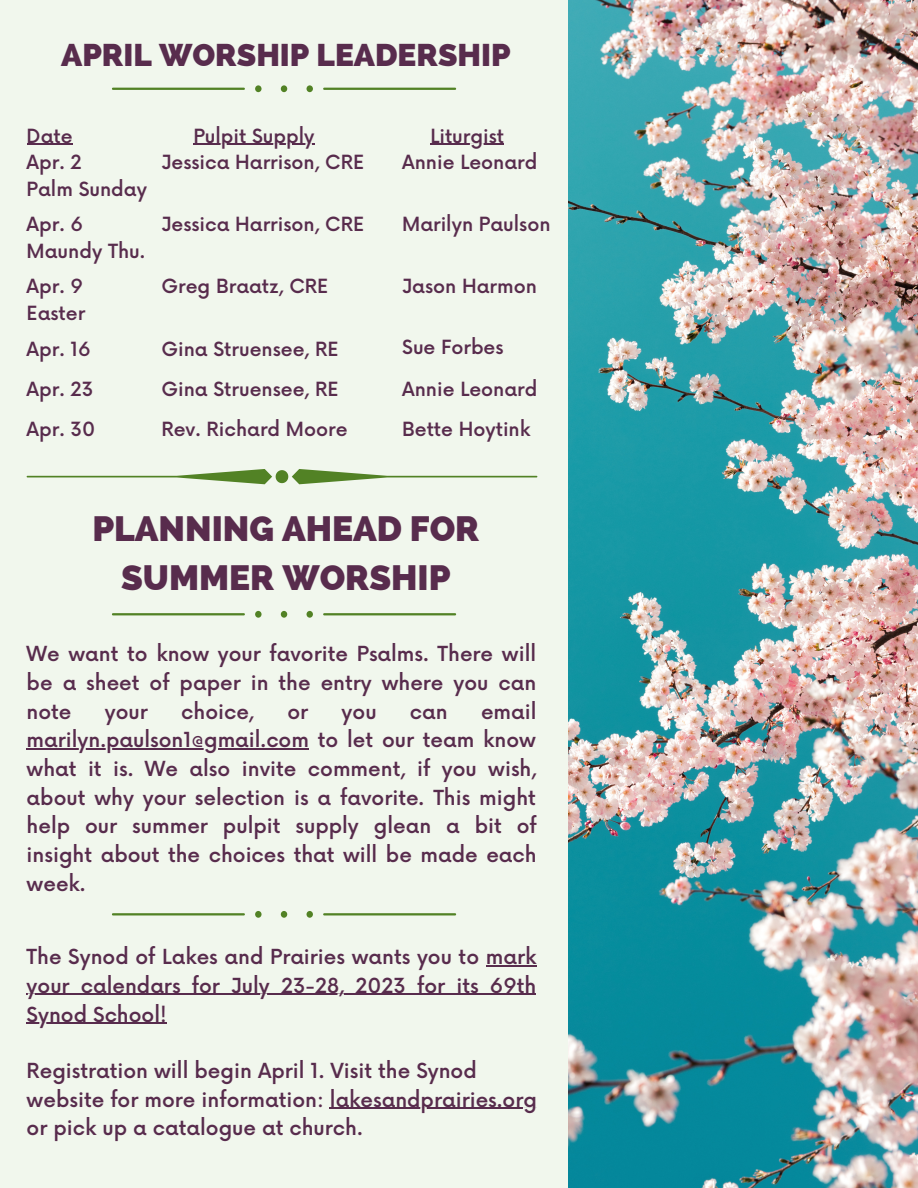
<style>
.page{position:relative;width:918px;height:1188px;background:#f1f7ed}
.page>*{position:absolute;margin:0;border:0;box-sizing:border-box;transform-origin:0 0}
.t1{font:800 35.25px/48.3px "Raleway";color:#582c4d;text-align:center}
.t2{font:800 31.5px "Raleway";color:#582c4d}
.t3{font:500 20.25px/28.7px "Now";color:#582c4d;text-align:justify}
.t4{font:500 19.05px/27px "Now";color:#582c4d}
</style>
<div class="page">
<img style="left:568px;top:0;width:350px;height:1188px">
<hr style="left:112px;top:88px;width:133px;height:2px;background:#528225">
<hr style="left:323px;top:88px;width:133px;height:2px;background:#528225">
<div style="left:281px;top:85px;width:6px;height:7px;background:#528225;border-radius:50%"></div>
<div style="left:255px;top:85px;width:7px;height:7px;background:#528225;border-radius:50%"></div>
<div style="left:307px;top:85px;width:6px;height:7px;background:#528225;border-radius:50%"></div>
<hr style="left:112px;top:613px;width:133px;height:2px;background:#528225">
<hr style="left:323px;top:613px;width:133px;height:2px;background:#528225">
<div style="left:281px;top:611px;width:6px;height:7px;background:#528225;border-radius:50%"></div>
<div style="left:255px;top:611px;width:7px;height:7px;background:#528225;border-radius:50%"></div>
<div style="left:307px;top:611px;width:6px;height:7px;background:#528225;border-radius:50%"></div>
<svg style="left:27px;top:469px;width:510px;height:15px"></svg>
<hr style="left:27px;top:144px;width:46px;height:1px;background:#582c4d">
<hr style="left:193px;top:144px;width:122px;height:1px;background:#582c4d">
<hr style="left:430px;top:144px;width:74px;height:1px;background:#582c4d">
<hr style="left:27px;top:748px;width:282px;height:2px;background:#582c4d">
<hr style="left:486px;top:965px;width:50px;height:1px;background:#582c4d">
<hr style="left:27px;top:994px;width:509px;height:1px;background:#582c4d">
<hr style="left:27px;top:1023px;width:140px;height:1px;background:#582c4d">
<hr style="left:330px;top:1108px;width:207px;height:1px;background:#582c4d">
<hr style="left:112px;top:913px;width:133px;height:2px;background:#528225">
<hr style="left:323px;top:913px;width:133px;height:2px;background:#528225">
<div style="left:281px;top:911px;width:6px;height:7px;background:#528225;border-radius:50%"></div>
<div style="left:255px;top:911px;width:7px;height:7px;background:#528225;border-radius:50%"></div>
<div style="left:307px;top:911px;width:6px;height:7px;background:#528225;border-radius:50%"></div>
<h2 class="t2" style="left:61px;top:37px;width:451px">APRIL WORSHIP LEADERSHIP</h2>
<p class="t4" style="left:27px;top:123px;width:47px">Date</p>
<p class="t4" style="left:193px;top:123px;width:123px">Pulpit Supply</p>
<p class="t4" style="left:430px;top:123px;width:75px">Liturgist</p>
<p class="t4" style="left:27px;top:149px;width:122px">Apr. 2<br>Palm Sunday</p>
<p class="t4" style="left:161px;top:149px;width:204px">Jessica Harrison, CRE</p>
<p class="t4" style="left:402px;top:149px;width:137px">Annie Leonard</p>
<p class="t4" style="left:27px;top:212px;width:120px">Apr. 6<br>Maundy Thu.</p>
<p class="t4" style="left:27px;top:274px;width:60px">Apr. 9<br>Easter</p>
<p class="t4" style="left:27px;top:337px;width:66px">Apr. 16</p>
<p class="t4" style="left:27px;top:370px;width:70px;line-height:40px">Apr. 23<br>Apr. 30</p>
<p class="t4" style="left:161px;top:212px;width:204px">Jessica Harrison, CRE</p>
<p class="t4" style="left:402px;top:212px;width:150px">Marilyn Paulson</p>
<p class="t4" style="left:161px;top:274px;width:168px">Greg Braatz, CRE</p>
<p class="t4" style="left:402px;top:274px;width:136px">Jason Harmon</p>
<p class="t4" style="left:161px;top:337px;width:179px">Gina Struensee, RE</p>
<p class="t4" style="left:402px;top:335px;width:103px">Sue Forbes</p>
<p class="t4" style="left:161px;top:377px;width:179px">Gina Struensee, RE</p>
<p class="t4" style="left:402px;top:377px;width:137px">Annie Leonard</p>
<p class="t4" style="left:161px;top:417px;width:188px">Rev. Richard Moore</p>
<p class="t4" style="left:402px;top:417px;width:130px">Bette Hoytink</p>
<h1 class="t1" style="left:92px;top:505px;width:389px">PLANNING AHEAD FOR<br>SUMMER WORSHIP</h1>
<p class="t3" style="left:27px;top:641px;width:511px">We want to know your favorite Psalms. There will be a sheet of paper in the entry where you can note</p>
<p class="t3" style="left:27px;top:698px;width:512px;text-indent:454px">email marilyn.paulson1@gmail.com to let our team know what it is. We also invite comment, if you wish, about why your selection is a favorite. This might help our summer pulpit supply glean a bit of insight about the choices that will be made each week.</p>
<p class="t3" style="left:105px;top:698px;width:45px">your</p>
<p class="t3" style="left:181px;top:698px;width:74px">choice,</p>
<p class="t3" style="left:287px;top:698px;width:22px">or</p>
<p class="t3" style="left:342px;top:698px;width:36px">you</p>
<p class="t3" style="left:410px;top:698px;width:39px">can</p>
<p class="t3" style="left:27px;top:944px;width:511px">The Synod of Lakes and Prairies wants you to mark your calendars for July 23-28, 2023 for its 69th Synod School!</p>
<p class="t3" style="left:27px;top:1057px;width:512px;text-align:left">Registration will begin April 1. Visit the Synod website for more information: lakesandprairies.org or pick up a catalogue at church.</p>
</div>
